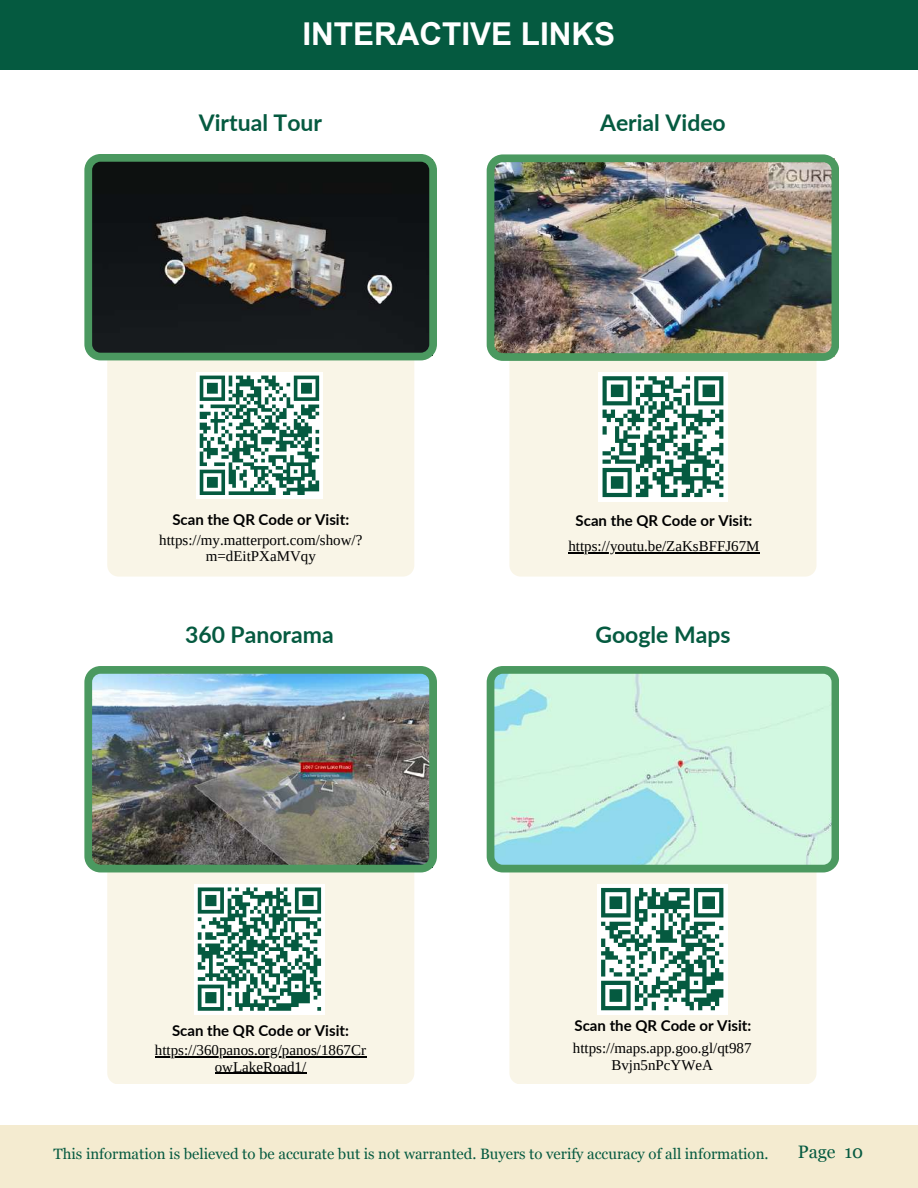
<style>
.page{position:relative;width:918px;height:1188px;background:#fff}
.page>*{position:absolute;margin:0;border:0;box-sizing:border-box;transform-origin:0 0}
.t1{font:700 31.5px "Arial";color:#fff}
.t2{font:700 22.95px "Lato";color:#055a40}
.t3{font:18px "Georgia";color:#055a40}
.t4{font:15px/16.8px "Tinos";color:#000;text-align:center}
.t5{font:15px "Georgia";color:#055a40}
.t6{font:700 15px "Lato";color:#000}
</style>
<div class="page">
<div style="left:0;top:1125px;width:918px;height:63px;background:#f4ebd0"></div>
<div style="left:0;top:0;width:918px;height:70px;background:#055a40"></div>
<div style="left:107px;top:360px;width:307px;height:217px;background:#f9f5e7"></div>
<div style="left:509px;top:361px;width:307px;height:216px;background:#f9f5e7"></div>
<img style="left:487px;top:154px;width:352px;height:207px">
<svg style="left:84px;top:154px;width:353px;height:206px;background:#323b33"></svg>
<div style="left:509px;top:872px;width:308px;height:212px;background:#f9f5e7"></div>
<svg style="left:487px;top:666px;width:352px;height:206px;background:#b9e7d3"></svg>
<div style="left:107px;top:872px;width:307px;height:212px;background:#f9f5e7"></div>
<img style="left:84px;top:666px;width:353px;height:206px">
<hr style="left:568px;top:552px;width:192px;height:1px;background:#000">
<hr style="left:155px;top:1056px;width:211px;height:1px;background:#000">
<hr style="left:215px;top:1073px;width:91px;height:1px;background:#000">
<div style="left:597px;top:884px;width:131px;height:131px;background:#fff"></div>
<svg style="left:601px;top:887px;width:123px;height:124px"></svg>
<div style="left:194px;top:884px;width:131px;height:131px;background:#fff"></div>
<svg style="left:197px;top:887px;width:125px;height:124px"></svg>
<div style="left:196px;top:372px;width:127px;height:127px;background:#fff"></div>
<svg style="left:199px;top:375px;width:121px;height:120px"></svg>
<div style="left:598px;top:372px;width:130px;height:129px;background:#fff"></div>
<svg style="left:602px;top:376px;width:122px;height:122px"></svg>
<h1 class="t1" style="left:302px;top:16px;width:314px">INTERACTIVE LINKS</h1>
<h2 class="t2" style="left:199px;top:108px;width:125px">Virtual Tour</h2>
<h2 class="t2" style="left:600px;top:108px;width:127px">Aerial Video</h2>
<p class="t6" style="left:172px;top:510px;width:178px">Scan the QR Code or Visit:</p>
<p class="t6" style="left:576px;top:511px;width:178px">Scan the QR Code or Visit:</p>
<p class="t4" style="left:159px;top:531px;width:205px">https://my.matterport.com/show/? m=dEitPXaMVqy</p>
<p class="t4" style="left:568px;top:538px;width:193px">https://youtu.be/ZaKsBFFJ67M</p>
<h2 class="t2" style="left:185px;top:620px;width:150px">360 Panorama</h2>
<h2 class="t2" style="left:595px;top:620px;width:137px">Google Maps</h2>
<p class="t6" style="left:172px;top:1021px;width:178px">Scan the QR Code or Visit:</p>
<p class="t6" style="left:575px;top:1016px;width:178px">Scan the QR Code or Visit:</p>
<p class="t4" style="left:155px;top:1041px;width:213px">https://360panos.org/panos/1867Cr owLakeRoad1/</p>
<p class="t4" style="left:573px;top:1039px;width:180px">https://maps.app.goo.gl/qt987<br>Bvjn5nPcYWeA</p>
<p class="t5" style="left:54px;top:1145px;width:717px">This information is believed to be accurate but is not warranted. Buyers to verify accuracy of all information.</p>
<p class="t3" style="left:798px;top:1142px;width:67px">Page 10</p>
</div>
